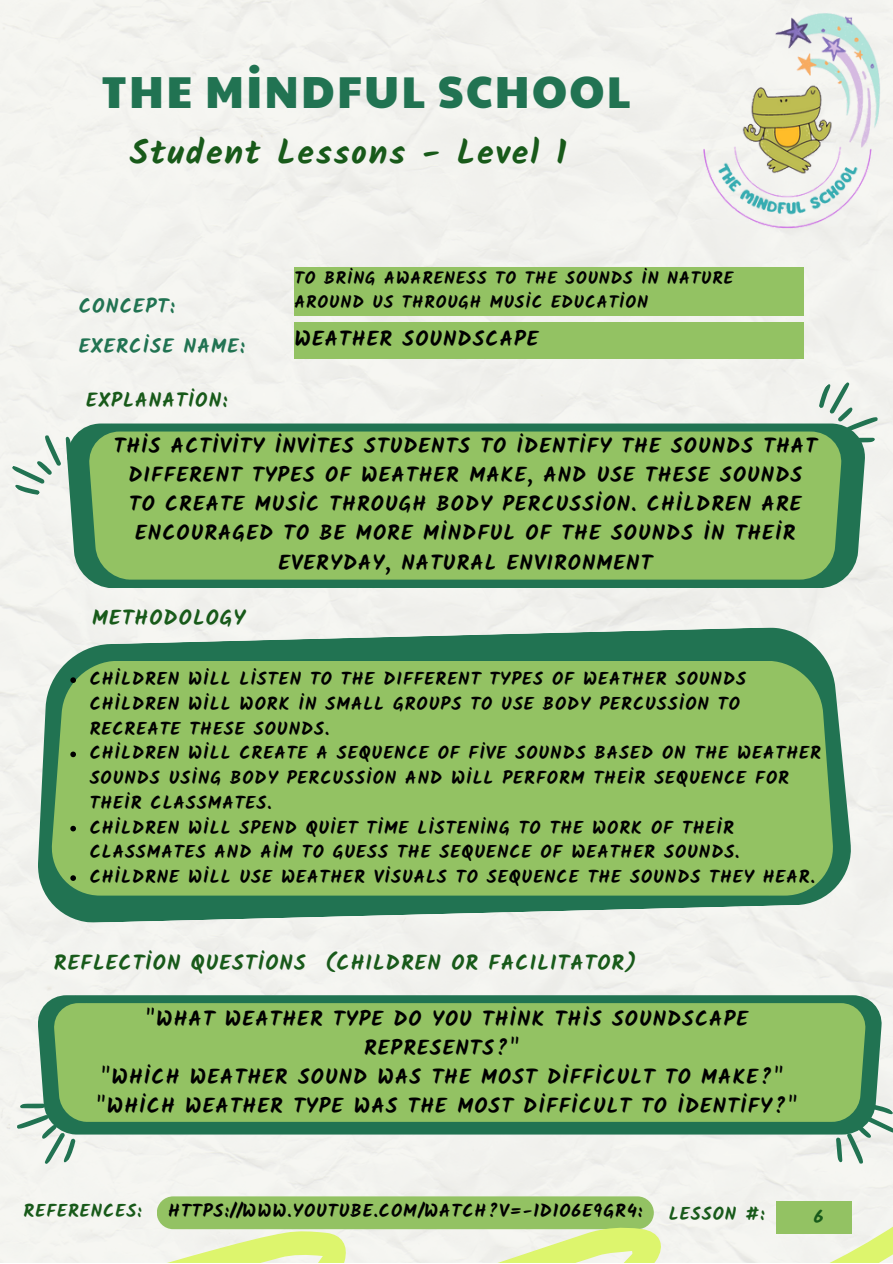
<style>
.page{position:relative;width:893px;height:1264px;background:#fff}
.page>*{position:absolute;margin:0;border:0;box-sizing:border-box;transform-origin:0 0}
.t1{font:43.95px "Paytone One";letter-spacing:.05em;color:#217352}
.t2{font:700 33.75px "Kalam";letter-spacing:.055em;color:#185a1a}
.t3{font:700 21px/29.2px "Kalam";letter-spacing:.055em;color:#000;text-align:center}
.t4{font:700 21px "Kalam";letter-spacing:.055em;color:#185a1a}
.t5{font:700 20.1px/40px "Kalam";letter-spacing:.055em;color:#217352}
.t6{font:700 19.8px "Kalam";letter-spacing:.055em;color:#185a1a}
.t7{font:700 18px/24.8px "Kalam";letter-spacing:.055em;color:#000}
.t8{font:700 18px "Kalam";letter-spacing:.055em;color:#185a1a}
.t9{font:700 17.25px/23.5px "Kalam";letter-spacing:.055em;color:#000}
</style>
<div class="page">
<div style="left:0;top:0;width:892px;height:1217px;background:#f3f3ef"></div>
<div style="left:294px;top:322px;width:509px;height:37px;background:#93c263"></div>
<div style="left:157px;top:1196px;width:496px;height:33px;background:#93c263;border-radius:16px"></div>
<svg style="left:0;top:1217px;width:892px;height:45px"></svg>
<svg style="left:67px;top:423px;width:798px;height:165px;background:#3e8466"></svg>
<svg style="left:38px;top:995px;width:843px;height:139px;background:#2e7b59"></svg>
<div style="left:89px;top:431px;width:752px;height:148px;background:#93c263"></div>
<div style="left:54px;top:1003px;width:811px;height:118px;background:#93c263"></div>
<svg style="left:36px;top:627px;width:816px;height:296px;fill:#217352"></svg>
<div style="left:52px;top:660px;width:780px;height:235px;background:#93c263"></div>
<svg style="left:11px;top:434px;width:71px;height:68px"></svg>
<svg style="left:811px;top:381px;width:67px;height:72px"></svg>
<svg style="left:825px;top:1096px;width:67px;height:68px"></svg>
<svg style="left:16px;top:1092px;width:66px;height:72px"></svg>
<div style="left:775px;top:1201px;width:76px;height:32px;background:#93c263"></div>
<img style="left:653px;top:0;width:239px;height:254px">
<div style="left:294px;top:267px;width:509px;height:48px;background:#93c263"></div>
<svg style="left:70px;top:677px;width:6px;height:6px"></svg>
<svg style="left:70px;top:751px;width:6px;height:6px"></svg>
<svg style="left:70px;top:825px;width:6px;height:6px"></svg>
<svg style="left:70px;top:875px;width:6px;height:5px"></svg>
<h1 class="t1" style="left:102px;top:60px;width:530px">THE MİNDFUL SCHOOL</h1>
<h2 class="t2" style="left:130px;top:132px;width:438px">Student Lessons - Level 1</h2>
<p class="t5" style="left:79px;top:286px;width:167px">CONCEPT:<br>EXERCİSE NAME:</p>
<p class="t6" style="left:86px;top:388px;width:142px">EXPLANATİON:</p>
<p class="t9" style="left:294px;top:267px;width:440px">TO BRİNG AWARENESS TO THE SOUNDS İN NATURE<br>AROUND US THROUGH MUSİC EDUCATİON</p>
<p class="t3" style="left:294px;top:324px;width:245px">WEATHER SOUNDSCAPE</p>
<p class="t3" style="left:114px;top:431px;width:704px">THİS ACTİVİTY İNVİTES STUDENTS TO İDENTİFY THE SOUNDS THAT DIFFERENT TYPES OF WEATHER MAKE, AND USE THESE SOUNDS TO CREATE MUSİC THROUGH BODY PERCUSSİON. CHİLDREN ARE ENCOURAGED TO BE MORE MİNDFUL OF THE SOUNDS İN THEİR EVERYDAY, NATURAL ENVIRONMENT</p>
<p class="t4" style="left:92px;top:605px;width:155px">METHODOLOGY</p>
<p class="t7" style="left:90px;top:666px;width:732px">CHİLDREN WİLL LİSTEN TO THE DIFFERENT TYPES OF WEATHER SOUNDS CHİLDREN WİLL WORK İN SMALL GROUPS TO USE BODY PERCUSSİON TO RECREATE THESE SOUNDS.<br>CHİLDREN WİLL CREATE A SEQUENCE OF FİVE SOUNDS BASED ON THE WEATHER SOUNDS USİNG BODY PERCUSSİON AND WİLL PERFORM THEİR SEQUENCE FOR THEİR CLASSMATES.<br>CHİLDREN WİLL SPEND QUİET TİME LİSTENİNG TO THE WORK OF THEİR CLASSMATES AND AİM TO GUESS THE SEQUENCE OF WEATHER SOUNDS.<br>CHİLDRNE WİLL USE WEATHER VİSUALS TO SEQUENCE THE SOUNDS THEY HEAR.</p>
<p class="t4" style="left:54px;top:950px;width:584px">REFLECTİON QUESTİONS (CHILDREN OR FACILITATOR)</p>
<p class="t3" style="left:95px;top:1003px;width:703px">"WHAT WEATHER TYPE DO YOU THİNK THİS SOUNDSCAPE REPRESENTS?"<br>"WHİCH WEATHER SOUND WAS THE MOST DİFFİCULT TO MAKE?" "WHİCH WEATHER TYPE WAS THE MOST DİFFİCULT TO İDENTİFY?"</p>
<p class="t8" style="left:24px;top:1199px;width:120px">REFERENCES:</p>
<p class="t7" style="left:168px;top:1198px;width:475px">HTTPS://WWW.YOUTUBE.COM/WATCH?V=-1D1O6E9GR4:</p>
<p class="t8" style="left:669px;top:1203px;width:97px">LESSON #:</p>
<p class="t8" style="left:813px;top:1206px;width:11px">6</p>
</div>
